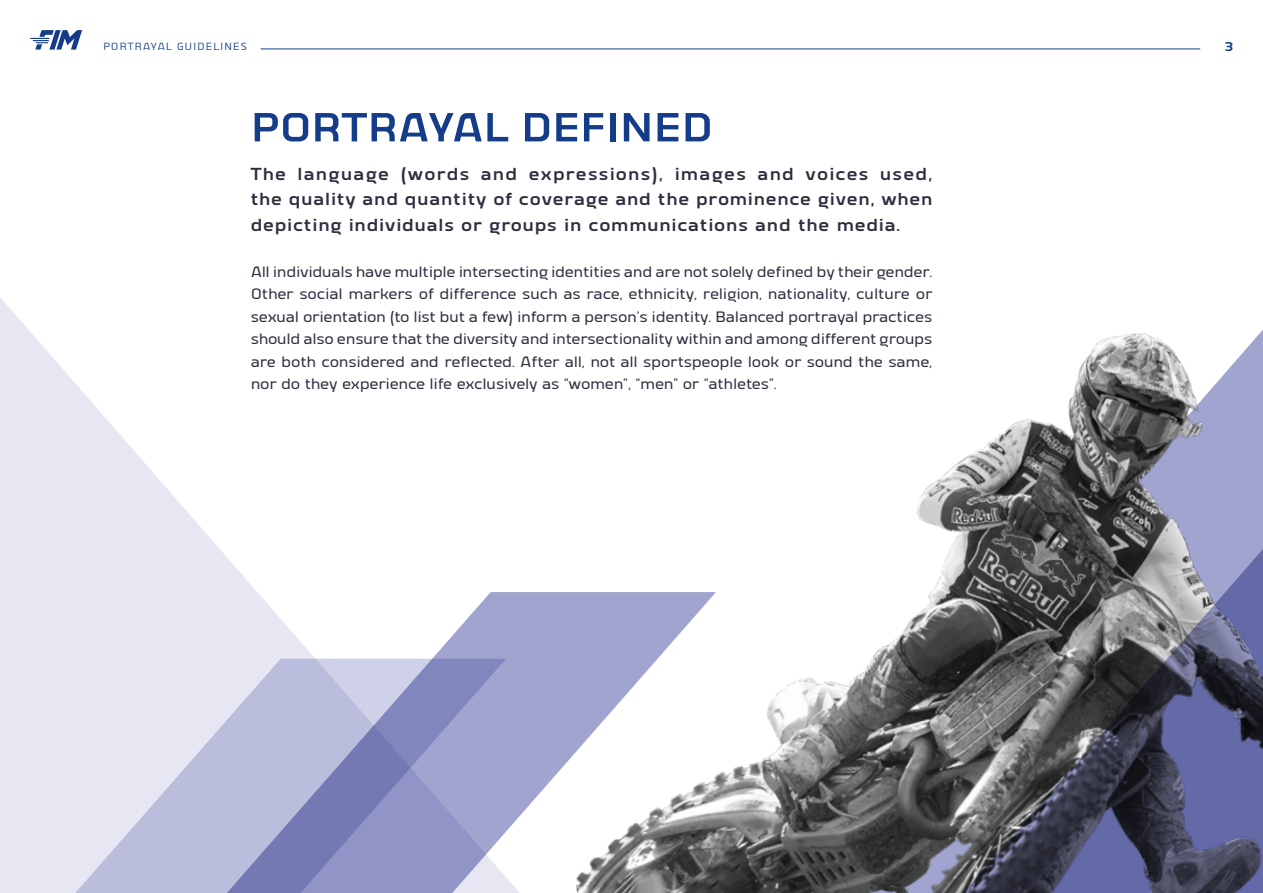
<style>
.page{position:relative;width:1263px;height:893px;background:#fff}
.page>*{position:absolute;margin:0;border:0;box-sizing:border-box;transform-origin:0 0}
.t1{font:700 52.5px "Vogie";color:#153c88}
.t2{font:700 22.5px/25.5px "Vogie";letter-spacing:.04em;color:#2d2f3f;text-align:justify}
.t3{font:500 19.5px/22.5px "Vogie";letter-spacing:-.01em;color:#2d2f3f;text-align:justify}
.t4{font:700 16.5px "Vogie";color:#153c88}
.t5{font:13.5px "Vogie";letter-spacing:.05em;color:#153c88}
</style>
<div class="page">
<svg style="left:30px;top:30px;width:52px;height:20px"></svg>
<hr style="left:261px;top:49px;width:939px;height:1px;background:#153c88">
<svg style="left:0;top:298px;width:257px;height:361px;fill:#e7e7f4"></svg>
<img style="left:716px;top:467px;width:236px;height:426px">
<svg style="left:952px;top:330px;width:311px;height:563px"></svg>
<div style="left:0;top:659px;width:82px;height:234px;background:#e7e7f4"></div>
<svg style="left:82px;top:592px;width:634px;height:301px"></svg>
<p class="t5" style="left:103px;top:40px;width:146px">PORTRAYAL GUIDELINES</p>
<p class="t4" style="left:1225px;top:38px;width:10px">3</p>
<h1 class="t1" style="left:251px;top:101px;width:464px">PORTRAYAL DEFINED</h1>
<p class="t2" style="left:251px;top:160px;width:683px">The language (words and expressions), images and voices used, the quality and quantity of coverage and the prominence given, when depicting individuals or groups in communications and the media.</p>
<p class="t3" style="left:251px;top:260px;width:683px">All individuals have multiple intersecting identities and are not solely defined by their gender.<br>Other social markers of difference such as race, ethnicity, religion, nationality, culture or sexual orientation (to list but a few) inform a person’s identity. Balanced portrayal practices should also ensure that the diversity and intersectionality within and among different groups are both considered and reflected. After all, not all sportspeople look or sound the same, nor do they experience life exclusively as “women”, “men” or “athletes”.</p>
</div>
